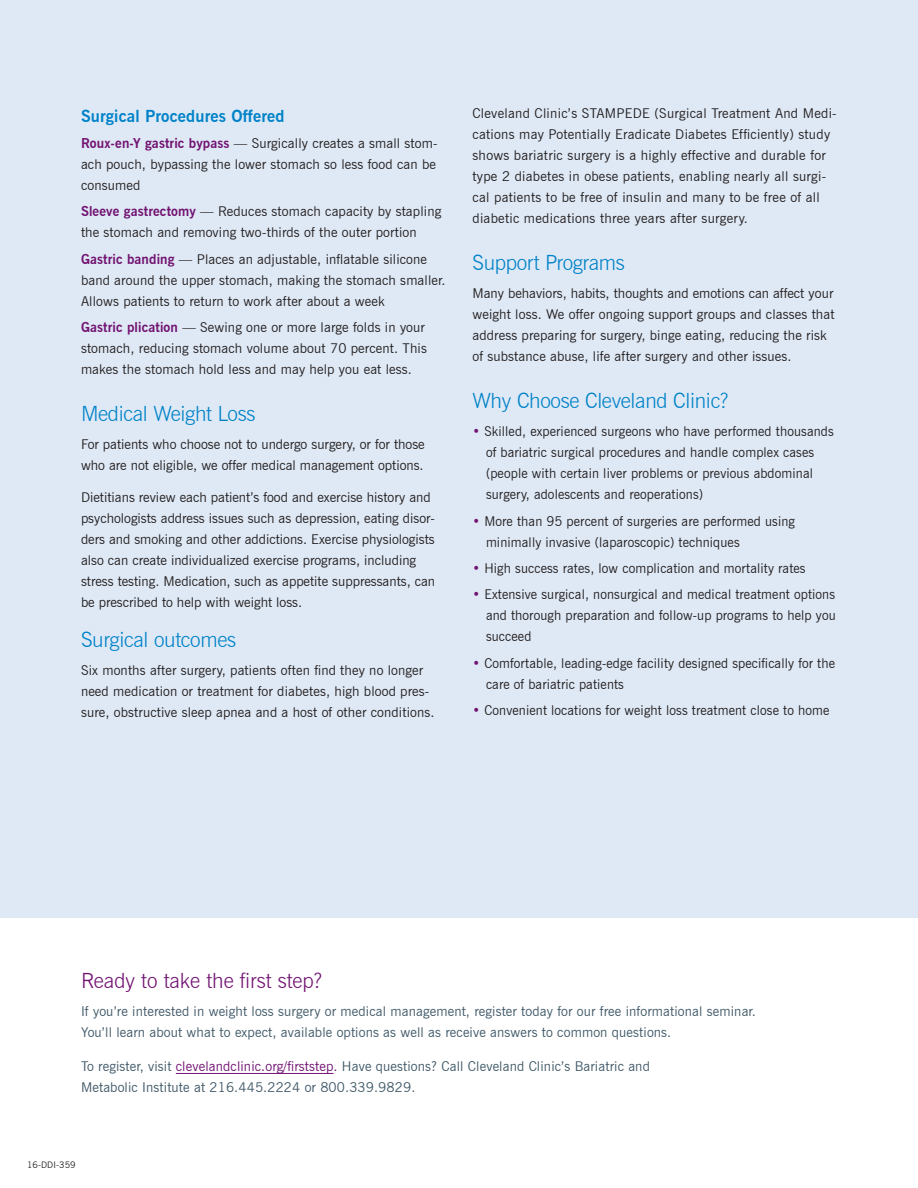
<style>
.page{position:relative;width:918px;height:1188px;background:#dfe9f5}
.page>*{position:absolute;margin:0;border:0;box-sizing:border-box;transform-origin:0 0}
.t1{font:300 21px "News Gothic BT";letter-spacing:-.015em;color:#0082c8}
.t2{font:300 21px "News Gothic BT";color:#711271}
.t3{font:700 16.5px "News Gothic BT";letter-spacing:.01em;color:#0082c8}
.t4{font:13.5px/21px "News Gothic BT";letter-spacing:.01em;color:#231f20}
.t5{font:13.5px/21px "News Gothic BT";letter-spacing:.01em;color:#405968}
.t6{font:9px "News Gothic BT";letter-spacing:.01em;color:#231f20}
.s1{font-weight:700;color:#711271}
.s2{color:#711271}
</style>
<div class="page">
<div style="left:0;top:918px;width:918px;height:270px;background:#fff"></div>
<hr style="left:176px;top:1073px;width:158px;height:1px;background:#711271">
<p class="t3" style="left:81px;top:106px;width:205px">Surgical Procedures Offered</p>
<p class="t4" style="left:81px;top:133px;width:358px"><span class="s1">Roux-en-Y gastric bypass</span> — Surgically creates a small stom&shy;ach pouch, bypassing the lower stomach so less food can be consumed</p>
<p class="t4" style="left:81px;top:201px;width:362px"><span class="s1">Sleeve gastrectomy</span> — Reduces stomach capacity by stapling the stomach and removing two-thirds of the outer portion</p>
<p class="t4" style="left:81px;top:248px;width:366px"><span class="s1">Gastric banding</span> — Places an adjustable, inflatable silicone band around the upper stomach, making the stomach smaller.<br>Allows patients to return to work after about a week</p>
<p class="t4" style="left:81px;top:317px;width:347px"><span class="s1">Gastric plication</span> — Sewing one or more large folds in your stomach, reducing stomach volume about 70 percent. This makes the stomach hold less and may help you eat less.</p>
<p class="t1" style="left:81px;top:401px;width:176px">Medical Weight Loss</p>
<p class="t4" style="left:81px;top:434px;width:345px">For patients who choose not to undergo surgery, or for those who are not eligible, we offer medical management options.</p>
<p class="t4" style="left:81px;top:487px;width:356px">Dietitians review each patient’s food and exercise history and psychologists address issues such as depression, eating disor&shy;ders and smoking and other addictions. Exercise physiologists also can create individualized exercise programs, including stress testing. Medication, such as appetite suppressants, can be prescribed to help with weight loss.</p>
<p class="t1" style="left:81px;top:627px;width:157px">Surgical outcomes</p>
<p class="t4" style="left:81px;top:660px;width:355px">Six months after surgery, patients often find they no longer need medication or treatment for diabetes, high blood pres&shy;sure, obstructive sleep apnea and a host of other conditions.</p>
<p class="t4" style="left:472px;top:103px;width:366px">Cleveland Clinic’s STAMPEDE (Surgical Treatment And Medi&shy;cations may Potentially Eradicate Diabetes Efficiently) study shows bariatric surgery is a highly effective and durable for type 2 diabetes in obese patients, enabling nearly all surgi&shy;cal patients to be free of insulin and many to be free of all diabetic medications three years after surgery.</p>
<p class="t1" style="left:472px;top:250px;width:154px">Support Programs</p>
<p class="t4" style="left:472px;top:283px;width:364px">Many behaviors, habits, thoughts and emotions can affect your weight loss. We offer ongoing support groups and classes that address preparing for surgery, binge eating, reducing the risk of substance abuse, life after surgery and other issues.</p>
<p class="t1" style="left:472px;top:388px;width:257px">Why Choose Cleveland Clinic?</p>
<p class="t4" style="left:486px;top:421px;width:349px;text-indent:-14px"><span class="s2">•</span> Skilled, experienced surgeons who have performed thousands of bariatric surgical procedures and handle complex cases (people with certain liver problems or previous abdominal surgery, adolescents and reoperations)</p>
<p class="t4" style="left:486px;top:510px;width:310px;text-indent:-14px"><span class="s2">•</span> More than 95 percent of surgeries are performed using minimally invasive (laparoscopic) techniques</p>
<p class="t4" style="left:472px;top:558px;width:335px"><span class="s2">•</span> High success rates, low complication and mortality rates</p>
<p class="t4" style="left:486px;top:584px;width:351px;text-align:justify;text-indent:-14px"><span class="s2">•</span> Extensive surgical, nonsurgical and medical treatment options and thorough preparation and follow-up programs to help you succeed</p>
<p class="t4" style="left:486px;top:652px;width:351px;text-indent:-14px"><span class="s2">•</span> Comfortable, leading-edge facility designed specifically for the care of bariatric patients</p>
<p class="t4" style="left:472px;top:700px;width:358px"><span class="s2">•</span> Convenient locations for weight loss treatment close to home</p>
<p class="t2" style="left:81px;top:968px;width:242px">Ready to take the first step?</p>
<p class="t5" style="left:81px;top:1000px;width:676px">If you’re interested in weight loss surgery or medical management, register today for our free informational seminar.<br>You’ll learn about what to expect, available options as well as receive answers to common questions.</p>
<p class="t5" style="left:81px;top:1056px;width:570px">To register, visit <span class="s2">clevelandclinic.org/firststep.</span> Have questions? Call Cleveland Clinic’s Bariatric and<br>Metabolic Institute at 216.445.2224 or 800.339.9829.</p>
<p class="t6" style="left:27px;top:1159px;width:50px">16-DDI-359</p>
</div>
